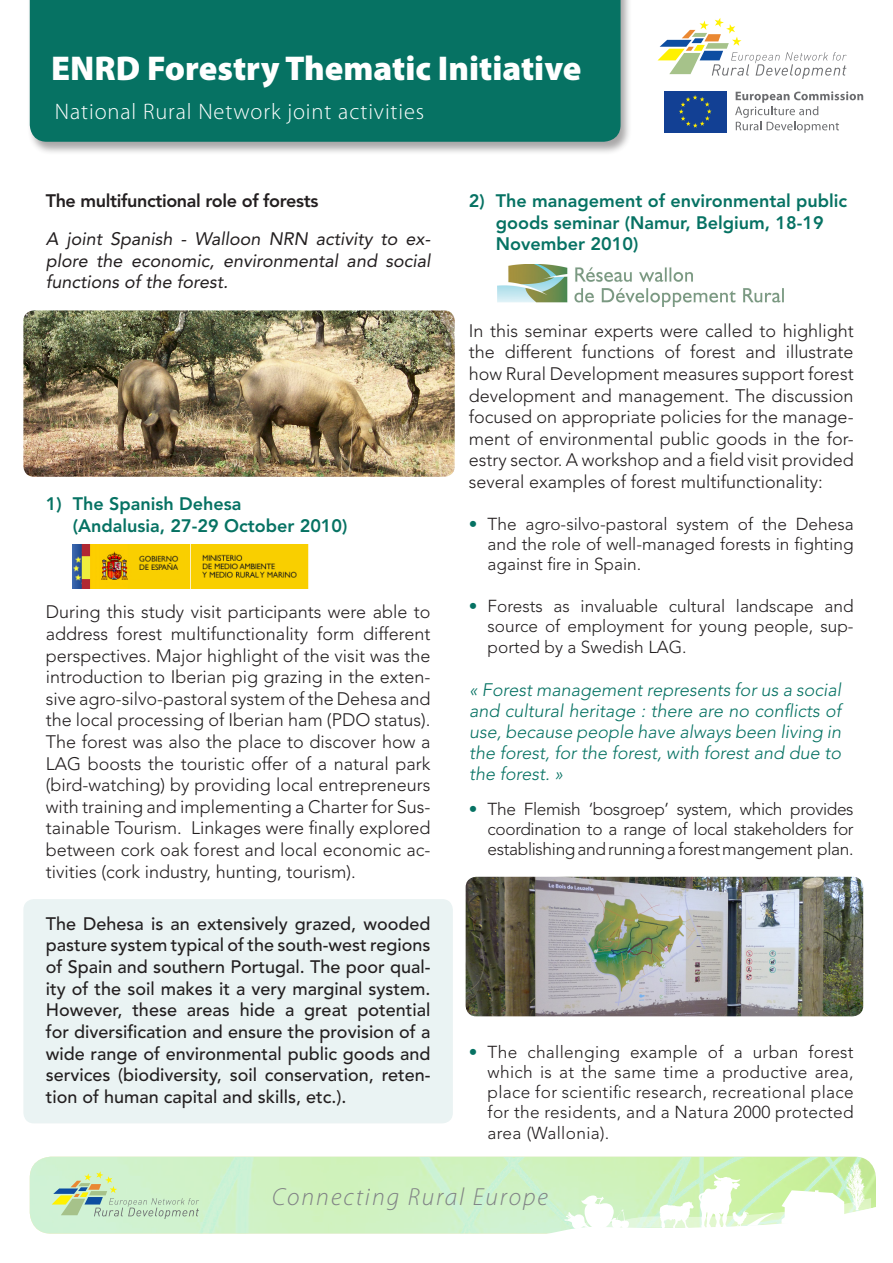
<style>
.page{position:relative;width:893px;height:1263px;background:#fff}
.page>*{position:absolute;margin:0;border:0;box-sizing:border-box;transform-origin:0 0}
.t1{font:900 34.5px "Myriad Pro";color:#fff}
.t2{font:italic 300 24.75px "Myriad Pro";letter-spacing:.08em;color:#808285}
.t3{font:300 22.5px "Myriad Pro";letter-spacing:.04em;color:#fff}
.body2{font:300 18px/21.6px "Avenir LT Std";color:#231f20;text-align:justify}
.body2-2{font:500 18px/21.6px "Avenir LT Std";color:#231f20;text-align:justify}
.body2-3{font:italic 300 18px/21px "Avenir LT Std";color:#067263;text-align:justify}
.body2-4{font:800 18px/21.6px "Avenir LT Std";color:#067263}
.body2-5{font:italic 18px/21.6px "Avenir LT Std";color:#231f20;text-align:justify}
.read{font:800 18px "Avenir LT Std";letter-spacing:-.02em;color:#231f20}
.bullet{font:300 17.25px/20.2px "Avenir LT Std";color:#231f20;text-align:justify}
.s1{color:#067263}
</style>
<div class="page">
<img style="left:30px;top:1157px;width:840px;height:76px">
<div style="left:27px;top:0;width:605px;height:155px;background:#231f20;opacity:.39"></div>
<div style="left:30px;top:0;width:591px;height:142px;background:#067263"></div>
<svg style="left:542px;top:1162px;width:334px;height:72px"></svg>
<div style="left:664px;top:91px;width:63px;height:42px;background:#124094"></div>
<svg style="left:679px;top:95px;width:32px;height:33px"></svg>
<svg style="left:735px;top:91px;width:128px;height:42px"></svg>
<svg style="left:657px;top:18px;width:190px;height:61px"></svg>
<svg style="left:52px;top:1171px;width:147px;height:48px;background:#c4e2bc"></svg>
<div style="left:23px;top:899px;width:430px;height:224px;background:#eaf3f3;border-radius:11px"></div>
<img style="left:23px;top:310px;width:432px;height:167px">
<img style="left:466px;top:877px;width:397px;height:139px">
<img style="left:72px;top:544px;width:237px;height:44px">
<img style="left:497px;top:265px;width:287px;height:41px">
<p class="t1" style="left:51px;top:49px;width:532px">ENRD Forestry Thematic Initiative</p>
<p class="t3" style="left:55px;top:99px;width:371px">National Rural Network joint activities</p>
<p class="read" style="left:46px;top:190px;width:274px">The multifunctional role of forests</p>
<p class="body2-5" style="left:46px;top:228px;width:386px">A joint Spanish - Walloon NRN activity to ex&shy;plore the economic, environmental and social functions of the forest.</p>
<p class="body2-4" style="left:73px;top:493px;width:276px;text-indent:-27px">1) The Spanish Dehesa<br>(Andalusia, 27-29 October 2010)</p>
<p class="body2" style="left:46px;top:601px;width:386px">During this study visit participants were able to address forest multifunctionality form different perspectives. Major highlight of the visit was the introduction to Iberian pig grazing in the exten&shy;sive agro-silvo-pastoral system of the Dehesa and the local processing of Iberian ham (PDO status).<br>The forest was also the place to discover how a LAG boosts the touristic offer of a natural park (bird-watching) by providing local entrepreneurs with training and implementing a Charter for Sus&shy;tainable Tourism. Linkages were finally explored between cork oak forest and local economic ac&shy;tivities (cork industry, hunting, tourism).</p>
<p class="body2-2" style="left:46px;top:913px;width:386px">The Dehesa is an extensively grazed, wooded pasture system typical of the south-west regions of Spain and southern Portugal. The poor qual&shy;ity of the soil makes it a very marginal system.<br>However, these areas hide a great potential for diversification and ensure the provision of a wide range of environmental public goods and services (biodiversity, soil conservation, reten&shy;tion of human capital and skills, etc.).</p>
<p class="body2-4" style="left:469px;top:190px;width:380px">2) The management of environmental public</p>
<p class="body2-4" style="left:496px;top:212px;width:329px">goods seminar (Namur, Belgium, 18-19<br>November 2010)</p>
<p class="body2" style="left:469px;top:320px;width:386px">In this seminar experts were called to highlight the different functions of forest and illustrate how Rural Development measures support forest development and management. The discussion focused on appropriate policies for the manage&shy;ment of environmental public goods in the for&shy;estry sector. A workshop and a field visit provided several examples of forest multifunctionality:</p>
<p class="bullet" style="left:488px;top:514px;width:368px;text-indent:-19px"><span class="s1">•</span> The agro-silvo-pastoral system of the Dehesa and the role of well-managed forests in fighting against fire in Spain.</p>
<p class="bullet" style="left:488px;top:596px;width:368px;text-indent:-19px"><span class="s1">•</span> Forests as invaluable cultural landscape and source of employment for young people, sup&shy;ported by a Swedish LAG.</p>
<p class="body2-3" style="left:469px;top:680px;width:374px">« Forest management represents for us a social and cultural heritage : there are no conflicts of use, because people have always been living in the forest, for the forest, with forest and due to the forest. »</p>
<p class="bullet" style="left:488px;top:799px;width:368px;text-indent:-19px"><span class="s1">•</span> The Flemish ‘bosgroep’ system, which provides coordination to a range of local stakeholders for establishing and running a forest mangement plan.</p>
<p class="bullet" style="left:488px;top:1042px;width:368px;text-indent:-19px"><span class="s1">•</span> The challenging example of a urban forest which is at the same time a productive area, place for scientific research, recreational place for the residents, and a Natura 2000 protected area (Wallonia).</p>
<p class="t2" style="left:272px;top:1184px;width:277px">Connecting Rural Europe</p>
</div>
